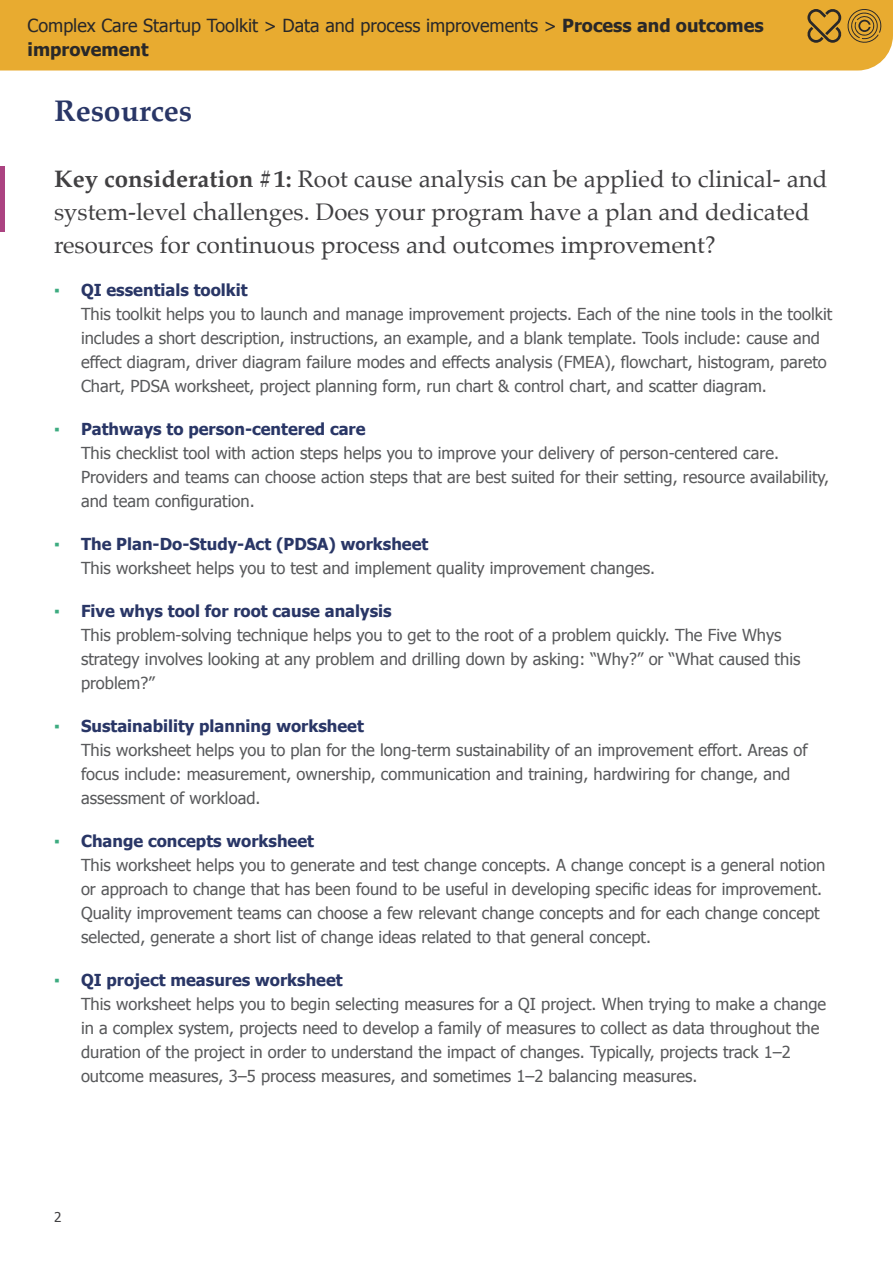
<style>
.page{position:relative;width:893px;height:1263px;background:#fff}
.page>*{position:absolute;margin:0;border:0;box-sizing:border-box;transform-origin:0 0}
.t1{font:700 30px "Palatino";color:#293666}
.t2{font:24px/33px "Palatino";color:#414042}
.t3{font:18px/24px "Tahoma";color:#292829}
.t4{font:16.5px/24px "Tahoma";color:#58595b}
.t5{font:13.5px "Tahoma";color:#414042}
.s1{font-weight:700}
.s2{font-weight:700;color:#3dab80}
.s3{font-weight:700;color:#293666}
</style>
<div class="page">
<div style="left:0;top:0;width:893px;height:71px;background:#e8ab30"></div>
<div style="left:0;top:166px;width:5px;height:66px;background:#ab4381"></div>
<svg style="left:807px;top:8px;width:75px;height:37px;background:#b98b2e"></svg>
<p class="t3" style="left:28px;top:12px;width:738px">Complex Care Startup Toolkit &gt; Data and process improvements &gt; <span class="s1">Process and outcomes improvement</span></p>
<h1 class="t1" style="left:54px;top:85px;width:140px">Resources</h1>
<h2 class="t2" style="left:54px;top:162px;width:775px"><span class="s1">Key consideration #1:</span> Root cause analysis can be applied to clinical- and system-level challenges. Does your program have a plan and dedicated resources for continuous process and outcomes improvement?</h2>
<p class="t4" style="left:81px;top:277px;width:753px;text-indent:-27px"><span class="s2">▪</span> <span class="s3">QI essentials toolkit<br></span>This toolkit helps you to launch and manage improvement projects. Each of the nine tools in the toolkit includes a short description, instructions, an example, and a blank template. Tools include: cause and effect diagram, driver diagram failure modes and effects analysis (FMEA), flowchart, histogram, pareto Chart, PDSA worksheet, project planning form, run chart &amp; control chart, and scatter diagram.</p>
<p class="t4" style="left:81px;top:416px;width:750px;text-indent:-27px"><span class="s2">▪</span> <span class="s3">Pathways to person-centered care<br></span>This checklist tool with action steps helps you to improve your delivery of person-centered care.<br>Providers and teams can choose action steps that are best suited for their setting, resource availability, and team configuration.</p>
<p class="t4" style="left:81px;top:531px;width:576px;text-indent:-27px"><span class="s2">▪</span> <span class="s3">The Plan-Do-Study-Act (PDSA) worksheet<br></span>This worksheet helps you to test and implement quality improvement changes.</p>
<p class="t4" style="left:81px;top:598px;width:721px;text-indent:-27px"><span class="s2">▪</span> <span class="s3">Five whys tool for root cause analysis<br></span>This problem-solving technique helps you to get to the root of a problem quickly. The Five Whys strategy involves looking at any problem and drilling down by asking: “Why?” or “What caused this problem?”</p>
<p class="t4" style="left:81px;top:713px;width:728px;text-indent:-27px"><span class="s2">▪</span> <span class="s3">Sustainability planning worksheet<br></span>This worksheet helps you to plan for the long-term sustainability of an improvement effort. Areas of focus include: measurement, ownership, communication and training, hardwiring for change, and assessment of workload.</p>
<p class="t4" style="left:81px;top:828px;width:746px;text-indent:-27px"><span class="s2">▪</span> <span class="s3">Change concepts worksheet<br></span>This worksheet helps you to generate and test change concepts. A change concept is a general notion or approach to change that has been found to be useful in developing specific ideas for improvement.<br>Quality improvement teams can choose a few relevant change concepts and for each change concept selected, generate a short list of change ideas related to that general concept.</p>
<p class="t4" style="left:81px;top:967px;width:747px;text-indent:-27px"><span class="s2">▪</span> <span class="s3">QI project measures worksheet<br></span>This worksheet helps you to begin selecting measures for a QI project. When trying to make a change in a complex system, projects need to develop a family of measures to collect as data throughout the duration of the project in order to understand the impact of changes. Typically, projects track 1–2 outcome measures, 3–5 process measures, and sometimes 1–2 balancing measures.</p>
<p class="t5" style="left:54px;top:1208px;width:9px">2</p>
</div>
